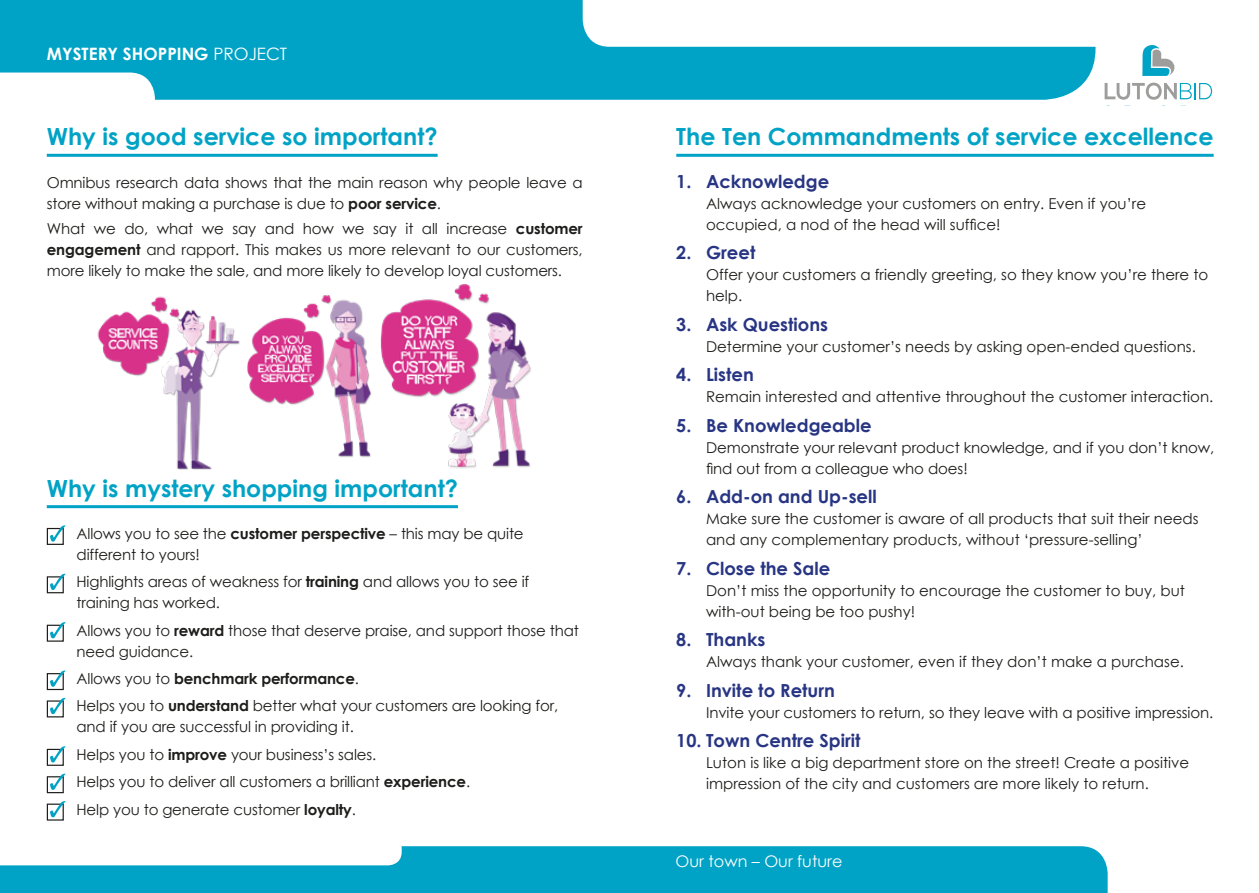
<style>
.page{position:relative;width:1259px;height:893px;background:#fff}
.page>*{position:absolute;margin:0;border:0;box-sizing:border-box;transform-origin:0 0}
.t1{font:700 23.7px "Century Gothic";color:#00a3c5}
.t2{font:700 18px "Century Gothic";color:#283583}
.t3{font:700 17.1px "Century Gothic";color:#fff}
.t4{font:16.05px "Century Gothic";color:#fff}
.t5{font:15px/21px "Century Gothic";letter-spacing:-.005em;color:#1d1d1b}
.s1{font-weight:400}
.s2{font-weight:700}
</style>
<div class="page">
<div style="left:0;top:846px;width:1107px;height:47px;background:#00a3c5"></div>
<svg style="left:0;top:846px;width:402px;height:19px"></svg>
<div style="left:0;top:0;width:1089px;height:100px;background:#00a3c5"></div>
<svg style="left:1104px;top:83px;width:108px;height:17px"></svg>
<svg style="left:583px;top:0;width:592px;height:76px"></svg>
<svg style="left:0;top:73px;width:155px;height:27px"></svg>
<hr style="left:676px;top:154px;width:537px;height:3px;background:#00a3c5">
<hr style="left:47px;top:154px;width:391px;height:3px;background:#00a3c5">
<hr style="left:47px;top:505px;width:411px;height:3px;background:#00a3c5">
<div style="left:47px;top:528px;width:17px;height:17px;border:1px solid #1d1d1b"></div>
<svg style="left:50px;top:525px;width:16px;height:17px"></svg>
<div style="left:47px;top:576px;width:17px;height:17px;border:1px solid #1d1d1b"></div>
<svg style="left:50px;top:574px;width:16px;height:16px"></svg>
<div style="left:47px;top:625px;width:17px;height:17px;border:1px solid #1d1d1b"></div>
<svg style="left:50px;top:622px;width:16px;height:16px"></svg>
<div style="left:47px;top:673px;width:17px;height:17px;border:1px solid #1d1d1b"></div>
<svg style="left:50px;top:670px;width:16px;height:17px"></svg>
<div style="left:47px;top:700px;width:17px;height:17px;border:1px solid #1d1d1b"></div>
<svg style="left:50px;top:698px;width:16px;height:16px"></svg>
<div style="left:47px;top:749px;width:17px;height:17px;border:1px solid #1d1d1b"></div>
<svg style="left:50px;top:746px;width:16px;height:16px"></svg>
<div style="left:47px;top:776px;width:17px;height:17px;border:1px solid #1d1d1b"></div>
<svg style="left:50px;top:774px;width:16px;height:16px"></svg>
<div style="left:47px;top:804px;width:17px;height:17px;border:1px solid #1d1d1b"></div>
<svg style="left:50px;top:801px;width:16px;height:16px"></svg>
<img style="left:97px;top:296px;width:142px;height:174px">
<img style="left:247px;top:295px;width:124px;height:162px">
<img style="left:380px;top:284px;width:151px;height:185px">
<p class="t3" style="left:47px;top:40px;width:242px">MYSTERY SHOPPING <span class="s1">PROJECT</span></p>
<h1 class="t1" style="left:47px;top:119px;width:392px">Why is good service so important?</h1>
<p class="t5" style="left:47px;top:171px;width:537px">Omnibus research data shows that the main reason why people leave a store without making a purchase is due to <span class="s2">poor service</span>.</p>
<p class="t5" style="left:47px;top:218px;width:537px;text-align:justify">What we do, what we say and how we say it all increase <span class="s2">customer engagement</span> and rapport. This makes us more relevant to our customers, more likely to make the sale, and more likely to develop loyal customers.</p>
<h1 class="t1" style="left:47px;top:470px;width:413px">Why is mystery shopping important?</h1>
<p class="t5" style="left:77px;top:523px;width:448px">Allows you to see the <span class="s2">customer perspective</span> – this may be quite different to yours!</p>
<p class="t5" style="left:77px;top:571px;width:454px">Highlights areas of weakness for <span class="s2">training</span> and allows you to see if training has worked.</p>
<p class="t5" style="left:77px;top:620px;width:504px">Allows you to <span class="s2">reward</span> those that deserve praise, and support those that need guidance.</p>
<p class="t5" style="left:77px;top:665px;width:483px;line-height:27.5px">Allows you to <span class="s2">benchmark performance</span>.<br>Helps you to <span class="s2">understand</span> better what your customers are looking for,</p>
<p class="t5" style="left:77px;top:713px;width:395px;line-height:27.5px">and if you are successful in providing it.<br>Helps you to <span class="s2">improve</span> your business’s sales.<br>Helps you to deliver all customers a brilliant <span class="s2">experience</span>.<br>Help you to generate customer <span class="s2">loyalty</span>.</p>
<h1 class="t1" style="left:676px;top:119px;width:539px">The Ten Commandments of service excellence</h1>
<p class="t2" style="left:676px;top:167px;width:154px">1. Acknowledge</p>
<p class="t5" style="left:706px;top:192px;width:442px">Always acknowledge your customers on entry. Even if you’re occupied, a nod of the head will suffice!</p>
<p class="t2" style="left:676px;top:239px;width:81px">2. Greet</p>
<p class="t5" style="left:706px;top:264px;width:504px">Offer your customers a friendly greeting, so they know you’re there to help.</p>
<p class="t2" style="left:676px;top:310px;width:153px">3. Ask Questions</p>
<p class="t5" style="left:706px;top:335px;width:491px">Determine your customer’s needs by asking open-ended questions.</p>
<p class="t2" style="left:676px;top:361px;width:79px">4. Listen</p>
<p class="t5" style="left:706px;top:386px;width:509px">Remain interested and attentive throughout the customer interaction.</p>
<p class="t2" style="left:676px;top:411px;width:197px">5. Be Knowledgeable</p>
<p class="t5" style="left:706px;top:436px;width:510px">Demonstrate your relevant product knowledge, and if you don’t know, find out from a colleague who does!</p>
<p class="t2" style="left:676px;top:483px;width:202px">6. Add-on and Up-sell</p>
<p class="t5" style="left:706px;top:508px;width:494px">Make sure the customer is aware of all products that suit their needs and any complementary products, without ‘pressure-selling’</p>
<p class="t2" style="left:676px;top:554px;width:155px">7. Close the Sale</p>
<p class="t5" style="left:706px;top:579px;width:480px">Don’t miss the opportunity to encourage the customer to buy, but with-out being be too pushy!</p>
<p class="t2" style="left:676px;top:626px;width:91px">8. Thanks</p>
<p class="t5" style="left:706px;top:651px;width:479px">Always thank your customer, even if they don’t make a purchase.</p>
<p class="t2" style="left:676px;top:676px;width:160px">9. Invite to Return</p>
<p class="t5" style="left:706px;top:701px;width:509px">Invite your customers to return, so they leave with a positive impression.</p>
<p class="t2" style="left:676px;top:727px;width:186px">10. Town Centre Spirit</p>
<p class="t5" style="left:706px;top:752px;width:484px">Luton is like a big department store on the street! Create a positive impression of the city and customers are more likely to return.</p>
<p class="t4" style="left:675px;top:850px;width:168px">Our town – Our future</p>
</div>
